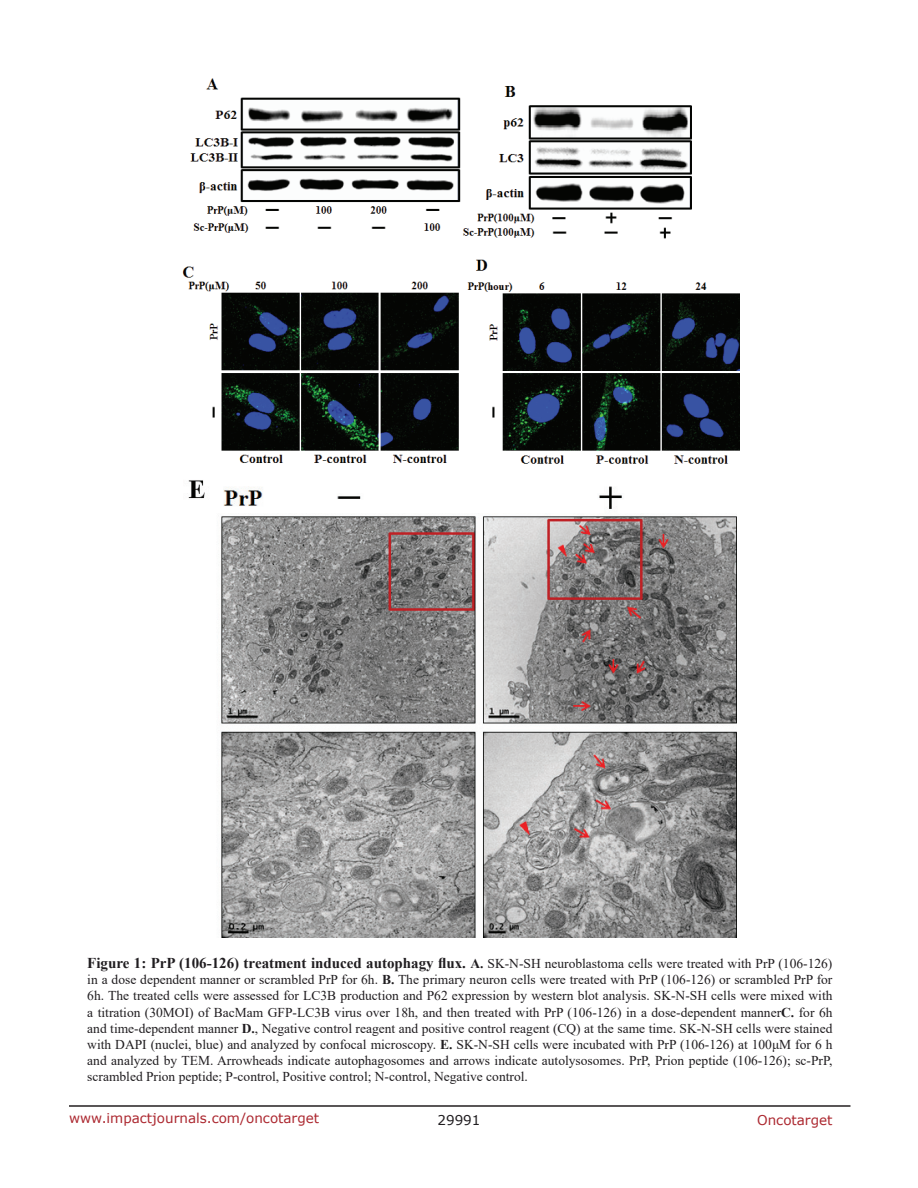
<style>
.page{position:relative;width:918px;height:1188px;background:#fff}
.page>*{position:absolute;margin:0;border:0;box-sizing:border-box;transform-origin:0 0}
.t1{font:13.5px/16.2px "Times New Roman";color:#201d20;text-align:justify}
.t2{font:13.5px "Verdana";color:#ac2830}
.t3{font:13.5px "Verdana";color:#201d20}
.s1{font-weight:700;font-size:15px}
.s2{font-weight:700}
</style>
<div class="page">
<hr style="left:69px;top:1105px;width:781px;height:2px;background:#231f20">
<img style="left:182px;top:78px;width:558px;height:386px">
<img style="left:188px;top:480px;width:548px;height:458px">
<p class="t1" style="left:87px;top:955px;width:747px"><span class="s1">Figure 1: PrP (106-126) treatment induced autophagy flux.</span> <span class="s2">A.</span> SK-N-SH neuroblastoma cells were treated with PrP (106-126) in a dose dependent manner or scrambled PrP for 6h. <span class="s2">B.</span> The primary neuron cells were treated with PrP (106-126) or scrambled PrP for 6h. The treated cells were assessed for LC3B production and P62 expression by western blot analysis. SK-N-SH cells were mixed with a titration (30MOI) of BacMam GFP-LC3B virus over 18h, and then treated with PrP (106-126) in a dose-dependent manner<span class="s2">C.</span> for 6h and time-dependent manner <span class="s2">D.</span>, Negative control reagent and positive control reagent (CQ) at the same time. SK-N-SH cells were stained with DAPI (nuclei, blue) and analyzed by confocal microscopy. <span class="s2">E.</span> SK-N-SH cells were incubated with PrP (106-126) at 100μM for 6 h and analyzed by TEM. Arrowheads indicate autophagosomes and arrows indicate autolysosomes. PrP, Prion peptide (106-126); sc-PrP, scrambled Prion peptide; P-control, Positive control; N-control, Negative control.</p>
<p class="t2" style="left:69px;top:1109px;width:252px">www.impactjournals.com/oncotarget</p>
<p class="t3" style="left:438px;top:1111px;width:44px">29991</p>
<p class="t2" style="left:757px;top:1111px;width:77px">Oncotarget</p>
</div>
